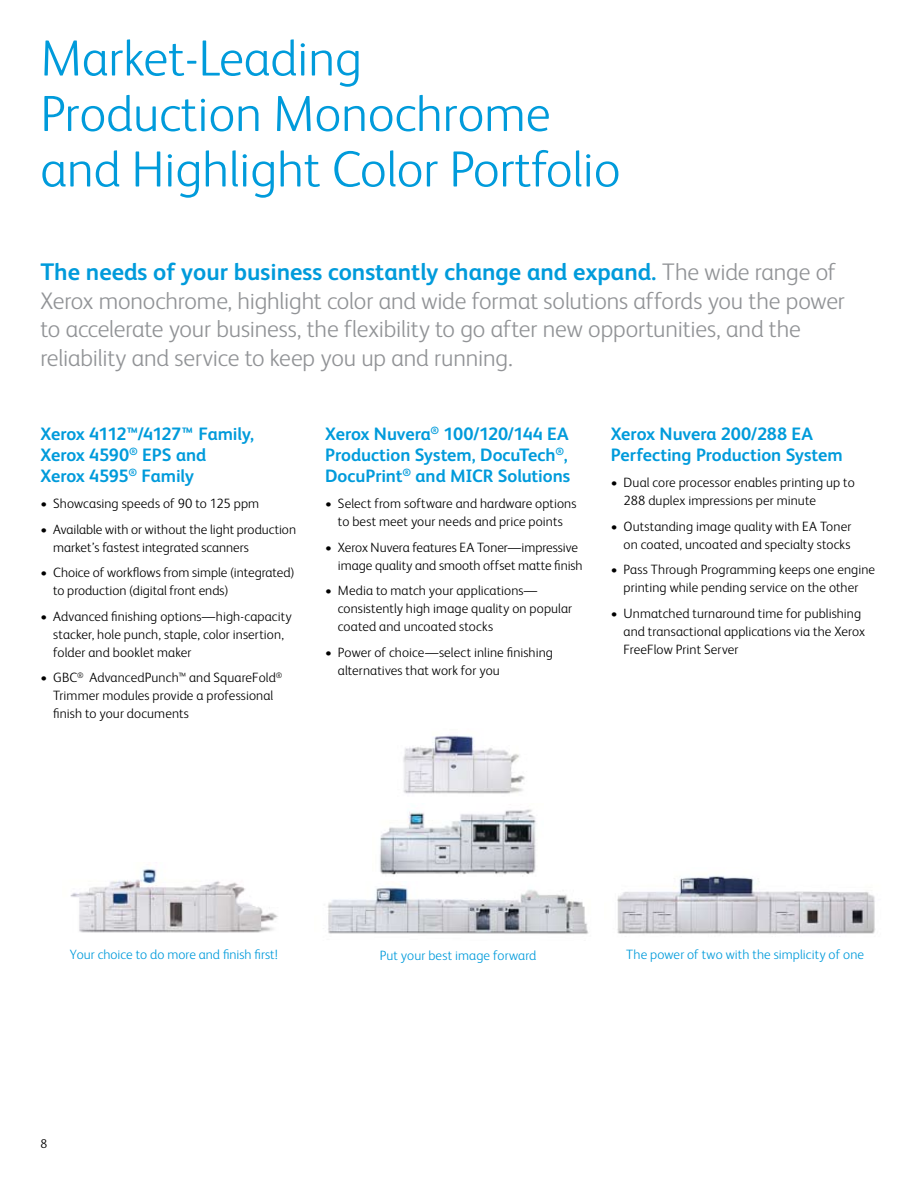
<style>
.page{position:relative;width:918px;height:1188px;background:#fff}
.page>*{position:absolute;margin:0;border:0;box-sizing:border-box;transform-origin:0 0}
.t1{font:300 51px/55.5px "Xerox Sans";color:#009bdb}
.t2{font:300 24px/28.5px "Xerox Sans";letter-spacing:-.005em;color:#919396}
.t3{font:700 18px/21px "Xerox Sans";letter-spacing:-.01em;color:#009bdb}
.t4{font:300 13.5px/18px "Xerox Sans";letter-spacing:.01em;color:#000}
.t5{font:300 13.5px "Xerox Sans";letter-spacing:.005em;color:#009bdb}
.t6{font:300 12.75px "Xerox Sans";color:#000}
.s1{font-weight:700;color:#009bdb}
</style>
<div class="page">
<img style="left:617px;top:876px;width:258px;height:58px">
<img style="left:328px;top:884px;width:261px;height:50px">
<img style="left:380px;top:809px;width:156px;height:68px">
<img style="left:403px;top:735px;width:122px;height:59px">
<img style="left:70px;top:862px;width:208px;height:71px">
<h1 class="t1" style="left:40px;top:28px;width:582px">Market-Leading<br>Production Monochrome and Highlight Color Portfolio</h1>
<p class="t2" style="left:40px;top:257px;width:806px"><span class="s1">The needs of your business constantly change and expand.</span> The wide range of Xerox monochrome, highlight color and wide format solutions affords you the power to accelerate your business, the flexibility to go after new opportunities, and the reliability and service to keep you up and running.</p>
<h3 class="t3" style="left:40px;top:423px;width:215px">Xerox 4112™/4127™ Family,<br>Xerox 4590<sup>®</sup> EPS and<br>Xerox 4595<sup>®</sup> Family</h3>
<p class="t4" style="left:40px;top:494px;width:220px">• Showcasing speeds of 90 to 125 ppm</p>
<p class="t4" style="left:53px;top:519px;width:244px;text-indent:-13px">• Available with or without the light production market’s fastest integrated scanners</p>
<p class="t4" style="left:53px;top:563px;width:243px;text-indent:-13px">• Choice of workflows from simple (integrated) to production (digital front ends)</p>
<p class="t4" style="left:53px;top:606px;width:240px;text-indent:-13px">• Advanced finishing options—high-capacity stacker, hole punch, staple, color insertion, folder and booklet maker</p>
<p class="t4" style="left:53px;top:668px;width:231px;text-indent:-13px">• GBC<sup>®</sup> AdvancedPunch™ and SquareFold<sup>®<br></sup>Trimmer modules provide a professional finish to your documents</p>
<h3 class="t3" style="left:325px;top:423px;width:247px">Xerox Nuvera<sup>®</sup> 100/120/144 EA<br>Production System, DocuTech<sup>®</sup>,<br>DocuPrint<sup>®</sup> and MICR Solutions</h3>
<p class="t4" style="left:325px;top:494px;width:253px;text-align:center">• Select from software and hardware options to best meet your needs and price points</p>
<p class="t4" style="left:338px;top:537px;width:246px;text-indent:-13px">• Xerox Nuvera features EA Toner—impressive image quality and smooth offset matte finish</p>
<p class="t4" style="left:338px;top:581px;width:236px;text-indent:-13px">• Media to match your applications— consistently high image quality on popular coated and uncoated stocks</p>
<p class="t4" style="left:338px;top:642px;width:217px;text-indent:-13px">• Power of choice—select inline finishing alternatives that work for you</p>
<h3 class="t3" style="left:611px;top:423px;width:233px">Xerox Nuvera 200/288 EA<br>Perfecting Production System</h3>
<p class="t4" style="left:624px;top:473px;width:233px;text-indent:-13px">• Dual core processor enables printing up to<br>288 duplex impressions per minute</p>
<p class="t4" style="left:611px;top:516px;width:242px;text-align:right">• Outstanding image quality with EA Toner on coated, uncoated and specialty stocks</p>
<p class="t4" style="left:611px;top:560px;width:266px;text-align:center">• Pass Through Programming keeps one engine printing while pending service on the other</p>
<p class="t4" style="left:624px;top:603px;width:243px;text-indent:-13px">• Unmatched turnaround time for publishing and transactional applications via the Xerox<br>FreeFlow Print Server</p>
<p class="t5" style="left:70px;top:945px;width:210px">Your choice to do more and finish first!</p>
<p class="t5" style="left:380px;top:947px;width:158px">Put your best image forward</p>
<p class="t5" style="left:626px;top:945px;width:240px">The power of two with the simplicity of one</p>
<p class="t6" style="left:40px;top:1135px;width:8px">8</p>
</div>
